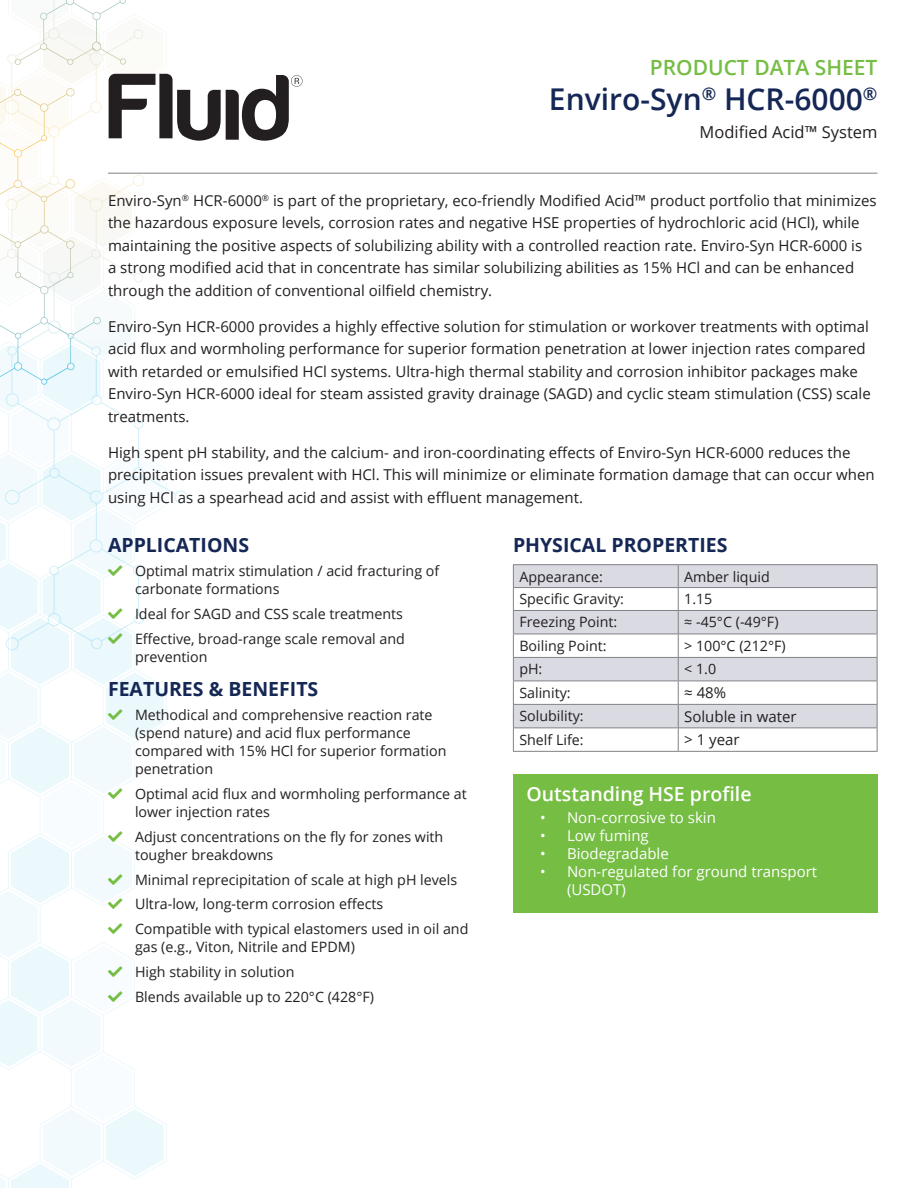
<style>
.page{position:relative;width:918px;height:1188px;background:#fff}
.page>*{position:absolute;margin:0;border:0;box-sizing:border-box;transform-origin:0 0}
.t1{font:600 30px "Open Sans";color:#152755}
.t2{font:600 21px "Open Sans";color:#75bd43}
.Body_Bullets{font:700 19.5px "Open Sans";color:#152755}
.Body{font:600 19.5px "Open Sans";color:#fff}
.Subheads_Fluid{font:700 19.5px "Open Sans";color:#152755}
.t3{font:16.5px "Open Sans";color:#231f20}
.Body-2{font:15px/22.5px "Open Sans";color:#231f20}
.t4{font:15px/18px "Open Sans";color:#fff}
.Body_Bullets-2{font:15px "Open Sans";color:#231f20}
.Body_Bullets-3{font:14.25px/18px "Open Sans";color:#231f20}
</style>
<div class="page">
<hr style="left:108px;top:173px;width:770px;height:1px;background:#808285">
<div style="left:514px;top:565px;width:363px;height:22px;background:#dadae3"></div>
<svg style="left:514px;top:588px;width:363px;height:163px"></svg>
<hr style="left:513px;top:564px;width:165px;height:1px;background:#808285">
<hr style="left:678px;top:564px;width:200px;height:1px;background:#808285">
<hr style="left:513px;top:587px;width:165px;height:1px;background:#808285">
<hr style="left:678px;top:587px;width:200px;height:1px;background:#808285">
<hr style="left:513px;top:610px;width:165px;height:1px;background:#808285">
<hr style="left:678px;top:610px;width:200px;height:1px;background:#808285">
<hr style="left:513px;top:634px;width:165px;height:1px;background:#808285">
<hr style="left:678px;top:634px;width:200px;height:1px;background:#808285">
<hr style="left:513px;top:657px;width:165px;height:1px;background:#808285">
<hr style="left:678px;top:657px;width:200px;height:1px;background:#808285">
<hr style="left:513px;top:681px;width:165px;height:1px;background:#808285">
<hr style="left:678px;top:681px;width:200px;height:1px;background:#808285">
<hr style="left:513px;top:704px;width:165px;height:1px;background:#808285">
<hr style="left:678px;top:704px;width:200px;height:1px;background:#808285">
<hr style="left:513px;top:727px;width:165px;height:1px;background:#808285">
<svg style="left:513px;top:565px;width:1px;height:186px"></svg>
<hr style="left:678px;top:727px;width:200px;height:1px;background:#808285">
<svg style="left:678px;top:565px;width:1px;height:186px"></svg>
<svg style="left:877px;top:565px;width:1px;height:186px"></svg>
<hr style="left:513px;top:751px;width:165px;height:1px;background:#808285">
<hr style="left:678px;top:751px;width:200px;height:1px;background:#808285">
<div style="left:513px;top:774px;width:365px;height:139px;background:#75bd43"></div>
<svg style="left:0;top:0;width:303px;height:1188px"></svg>
<h2 class="t2" style="left:650px;top:53px;width:229px">PRODUCT DATA SHEET</h2>
<h1 class="t1" style="left:549px;top:78px;width:330px">Enviro-Syn<sup>®</sup> HCR-6000<sup>®</sup></h1>
<p class="t3" style="left:700px;top:120px;width:179px">Modified Acid™ System</p>
<p class="Body-2" style="left:108px;top:189px;width:770px">Enviro-Syn<sup>®</sup> HCR-6000<sup>®</sup> is part of the proprietary, eco-friendly Modified Acid™ product portfolio that minimizes the hazardous exposure levels, corrosion rates and negative HSE properties of hydrochloric acid (HCl), while maintaining the positive aspects of solubilizing ability with a controlled reaction rate. Enviro-Syn HCR-6000 is<br>a strong modified acid that in concentrate has similar solubilizing abilities as 15% HCl and can be enhanced through the addition of conventional oilfield chemistry.</p>
<p class="Body-2" style="left:108px;top:315px;width:764px">Enviro-Syn HCR-6000 provides a highly effective solution for stimulation or workover treatments with optimal acid flux and wormholing performance for superior formation penetration at lower injection rates compared with retarded or emulsified HCl systems. Ultra-high thermal stability and corrosion inhibitor packages make Enviro-Syn HCR-6000 ideal for steam assisted gravity drainage (SAGD) and cyclic steam stimulation (CSS) scale treatments.</p>
<p class="Body-2" style="left:108px;top:441px;width:768px">High spent pH stability, and the calcium- and iron-coordinating effects of Enviro-Syn HCR-6000 reduces the precipitation issues prevalent with HCl. This will minimize or eliminate formation damage that can occur when using HCl as a spearhead acid and assist with effluent management.</p>
<p class="Body_Bullets" style="left:108px;top:531px;width:143px">APPLICATIONS</p>
<p class="Body_Bullets-3" style="left:135px;top:562px;width:306px">Optimal matrix stimulation / acid fracturing of carbonate formations</p>
<p class="Body_Bullets-3" style="left:135px;top:605px;width:270px">Ideal for SAGD and CSS scale treatments</p>
<p class="Body_Bullets-3" style="left:135px;top:629px;width:271px">Effective, broad-range scale removal and prevention</p>
<p class="Body_Bullets" style="left:108px;top:675px;width:212px">FEATURES &amp; BENEFITS</p>
<p class="Body_Bullets-3" style="left:135px;top:706px;width:313px">Methodical and comprehensive reaction rate (spend nature) and acid flux performance compared with 15% HCl for superior formation penetration</p>
<p class="Body_Bullets-3" style="left:135px;top:785px;width:333px">Optimal acid flux and wormholing performance at lower injection rates</p>
<p class="Body_Bullets-3" style="left:135px;top:827px;width:310px">Adjust concentrations on the fly for zones with tougher breakdowns</p>
<p class="Body_Bullets-3" style="left:135px;top:870px;width:324px">Minimal reprecipitation of scale at high pH levels</p>
<p class="Body_Bullets-3" style="left:135px;top:895px;width:250px">Ultra-low, long-term corrosion effects</p>
<p class="Body_Bullets-3" style="left:135px;top:920px;width:335px">Compatible with typical elastomers used in oil and gas (e.g., Viton, Nitrile and EPDM)</p>
<p class="Body_Bullets-3" style="left:135px;top:962px;width:161px">High stability in solution</p>
<p class="Body_Bullets-3" style="left:135px;top:987px;width:241px">Blends available up to 220°C (428°F)</p>
<p class="Subheads_Fluid" style="left:513px;top:531px;width:216px">PHYSICAL PROPERTIES</p>
<p class="Body_Bullets-3" style="left:519px;top:567px;width:85px">Appearance:</p>
<p class="Body_Bullets-3" style="left:684px;top:567px;width:87px">Amber liquid</p>
<p class="Body_Bullets-3" style="left:519px;top:590px;width:106px">Specific Gravity:</p>
<p class="Body_Bullets-3" style="left:684px;top:590px;width:30px">1.15</p>
<p class="Body_Bullets-3" style="left:519px;top:613px;width:100px">Freezing Point:</p>
<p class="Body_Bullets-3" style="left:684px;top:613px;width:96px">≈ -45°C (-49°F)</p>
<p class="Body_Bullets-3" style="left:519px;top:636px;width:89px">Boiling Point:</p>
<p class="Body_Bullets-3" style="left:684px;top:636px;width:103px">&gt; 100°C (212°F)</p>
<p class="Body_Bullets-3" style="left:519px;top:660px;width:25px">pH:</p>
<p class="Body_Bullets-3" style="left:684px;top:660px;width:33px">&lt; 1.0</p>
<p class="Body_Bullets-3" style="left:519px;top:683px;width:53px">Salinity:</p>
<p class="Body_Bullets-2" style="left:684px;top:683px;width:43px">≈ 48%</p>
<p class="Body_Bullets-3" style="left:519px;top:707px;width:66px">Solubility:</p>
<p class="Body_Bullets-2" style="left:684px;top:706px;width:114px">Soluble in water</p>
<p class="Body_Bullets-3" style="left:519px;top:730px;width:66px">Shelf Life:</p>
<p class="Body_Bullets-2" style="left:684px;top:730px;width:57px">&gt; 1 year</p>
<p class="Body" style="left:526px;top:781px;width:227px">Outstanding HSE profile</p>
<p class="t4" style="left:540px;top:808px;width:177px">• Non-corrosive to skin</p>
<p class="t4" style="left:540px;top:826px;width:110px">• Low fuming</p>
<p class="t4" style="left:540px;top:844px;width:130px">• Biodegradable</p>
<p class="t4" style="left:567px;top:862px;width:252px;text-indent:-27px">• Non-regulated for ground transport (USDOT)</p>
</div>
